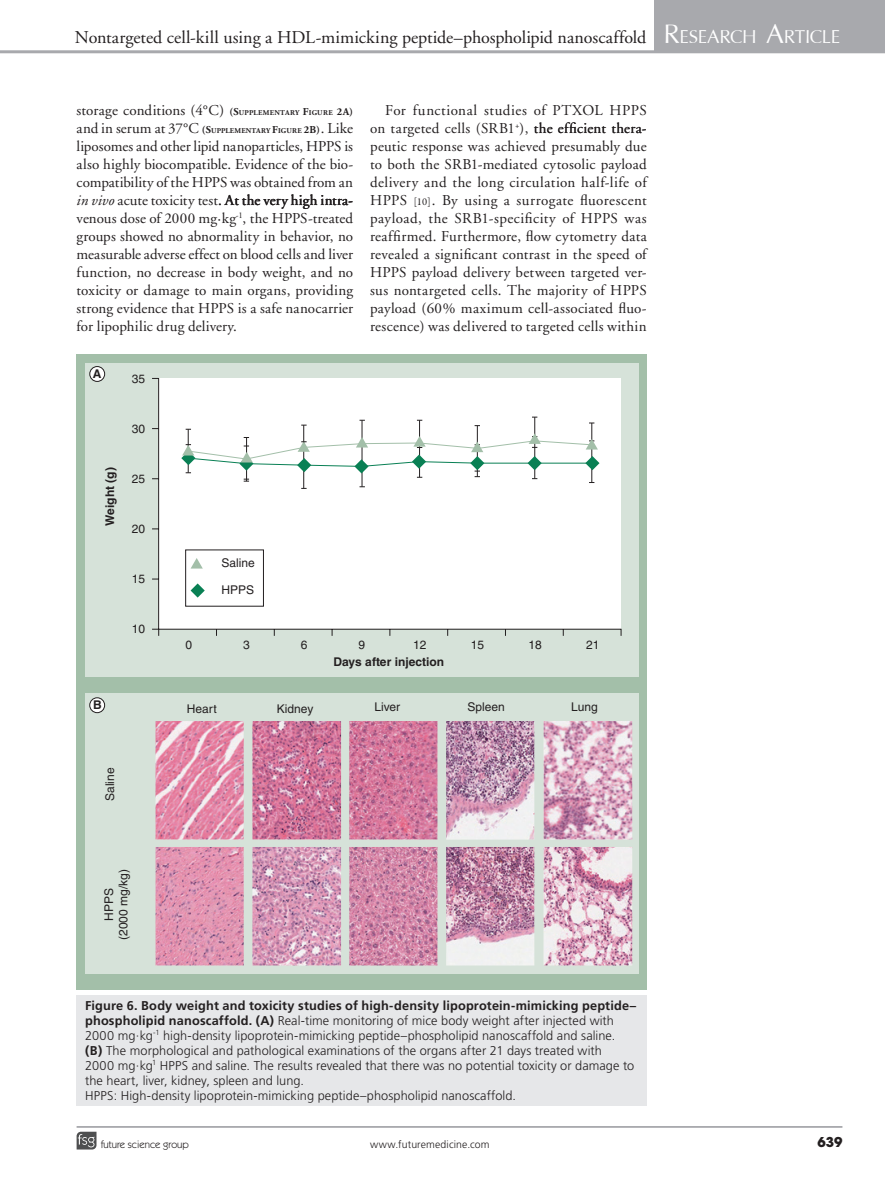
<style>
.page{position:relative;width:885px;height:1191px;background:#fff}
.page>*{position:absolute;margin:0;border:0;box-sizing:border-box;transform-origin:0 0}
.t1{font:29.4px "Iris UPC";letter-spacing:-.015em;color:#fff}
.t2{font:18px "Adobe Garamond";color:#231f20}
.bodyindent{font:15px/18px "Adobe Garamond";letter-spacing:.01em;color:#231f20;text-align:justify}
.t3{font:700 13.5px "Avant Garde";color:#231f20}
.figurecaption{font:300 12.75px/15px "Frutiger";letter-spacing:.005em;color:#231f20}
.t4{font:12px/14.4px "Helvetica";color:#231f20;text-align:center}
.t5{font:700 12px "Helvetica";color:#231f20}
.t6{font:300 10.5px "Frutiger";letter-spacing:.01em;color:#231f20}
.t7{font:10.5px "Itc Kabel";color:#231f20}
.s1{font-size:42px}
.s2{font-weight:700;font-size:10.5px}
.s3{font-weight:700;font-size:7.35px}
.s4{font-style:italic}
.s5{font-family:"Garamond Premr Pro";font-size:10.5px}
.s6{font-weight:700}
</style>
<div class="page">
<svg style="left:77px;top:1131px;width:19px;height:18px"></svg>
<hr style="left:0;top:50px;width:884px;height:3px;background:#a8a9ad">
<div style="left:654px;top:0;width:230px;height:51px;background:#a8a9ad"></div>
<hr style="left:77px;top:1126px;width:765px;height:1px;background:#a8a9ad">
<div style="left:77px;top:354px;width:569px;height:635px;background:#a3bfa9"></div>
<div style="left:85px;top:693px;width:553px;height:280px;background:#d6e2d9"></div>
<img style="left:155px;top:721px;width:477px;height:244px">
<div style="left:85px;top:363px;width:553px;height:313px;background:#d6e2d9"></div>
<svg style="left:152px;top:377px;width:470px;height:259px;background:#fafbfa"></svg>
<svg style="left:190px;top:583px;width:15px;height:14px"></svg>
<svg style="left:190px;top:558px;width:13px;height:10px"></svg>
<svg style="left:181px;top:417px;width:418px;height:72px;background:#f0f5f3"></svg>
<div style="left:185px;top:549px;width:79px;height:57px;border:1px solid #231f20"></div>
<div style="left:90px;top:366px;width:15px;height:15px;background:#fff;border-radius:50%"></div>
<div style="left:89px;top:366px;width:16px;height:16px;border:1px solid #231f20;border-radius:50%"></div>
<div style="left:90px;top:698px;width:15px;height:14px;background:#fff;border-radius:50%"></div>
<div style="left:89px;top:697px;width:16px;height:16px;border:1px solid #231f20;border-radius:50%"></div>
<div style="left:77px;top:995px;width:569px;height:111px;background:#e6e7e9"></div>
<p class="t2" style="left:75px;top:27px;width:572px">Nontargeted cell-kill using a HDL-mimicking peptide–phospholipid nanoscaffold</p>
<h1 class="t1" style="left:663px;top:14px;width:178px"><span class="s1">R</span>esearch <span class="s1">A</span>rticle</h1>
<p class="bodyindent" style="left:77px;top:101px;width:278px">storage conditions (4°C) <span class="s2">(S</span><span class="s3">UPPLEMENTARY</span> <span class="s2">F</span><span class="s3">IGURE</span> <span class="s2">2A) </span>and in serum at 37°C <span class="s2">(S</span><span class="s3">UPPLEMENTARY</span> <span class="s2">F</span><span class="s3">IGURE</span> <span class="s2">2B)</span>. Like liposomes and other lipid nanoparticles, HPPS is also highly biocompatible. Evidence of the bio&shy;compatibility of the HPPS was obtained from an <span class="s4">in vivo</span> acute toxicity test. At the very high intra&shy;venous dose of 2000 mg·kg<sup>-1</sup>, the HPPS-treated groups showed no abnormality in behavior, no measurable adverse effect on blood cells and liver function, no decrease in body weight, and no toxicity or damage to main organs, providing strong evidence that HPPS is a safe nanocarrier for lipophilic drug delivery.</p>
<p class="t5" style="left:93px;top:366px;width:10px">A</p>
<p class="t4" style="left:132px;top:371px;width:15px">35</p>
<p class="t5" style="left:103px;top:526px;width:60px;rotate:-90deg">Weight (g)</p>
<p class="t4" style="left:132px;top:421px;width:15px">30</p>
<p class="t4" style="left:132px;top:471px;width:15px">25</p>
<p class="t4" style="left:132px;top:521px;width:15px">20</p>
<p class="t4" style="left:132px;top:572px;width:15px">15</p>
<p class="t4" style="left:132px;top:622px;width:15px">10</p>
<p class="t4" style="left:221px;top:555px;width:35px">Saline</p>
<p class="t4" style="left:221px;top:583px;width:34px">HPPS</p>
<p class="bodyindent" style="left:370px;top:101px;width:278px;text-indent:15px">For functional studies of PTXOL HPPS on targeted cells (SRB1<sup>+</sup>), the efficient thera&shy;peutic response was achieved presumably due to both the SRB1-mediated cytosolic payload delivery and the long circulation half-life of HPPS <span class="s5">[10]</span>. By using a surrogate fluorescent payload, the SRB1-specificity of HPPS was reaffirmed. Furthermore, flow cytometry data revealed a significant contrast in the speed of HPPS payload delivery between targeted ver&shy;sus nontargeted cells. The majority of HPPS payload (60% maximum cell-associated fluo&shy;rescence) was delivered to targeted cells within</p>
<p class="t4" style="left:185px;top:637px;width:8px">0</p>
<p class="t4" style="left:243px;top:637px;width:8px">3</p>
<p class="t4" style="left:301px;top:637px;width:8px">6</p>
<p class="t4" style="left:358px;top:637px;width:8px">9</p>
<p class="t4" style="left:413px;top:637px;width:15px">12</p>
<p class="t4" style="left:470px;top:637px;width:15px">15</p>
<p class="t4" style="left:528px;top:637px;width:15px">18</p>
<p class="t4" style="left:586px;top:637px;width:15px">21</p>
<p class="t5" style="left:93px;top:698px;width:10px">B</p>
<p class="t4" style="left:103px;top:801px;width:35px;rotate:-90deg">Saline</p>
<p class="t4" style="left:102px;top:940px;width:72px;rotate:-90deg">HPPS<br>(2000 mg/kg)</p>
<p class="t5" style="left:333px;top:654px;width:112px">Days after injection</p>
<p class="t4" style="left:187px;top:701px;width:31px">Heart</p>
<p class="t4" style="left:277px;top:701px;width:38px">Kidney</p>
<p class="t4" style="left:374px;top:700px;width:27px">Liver</p>
<p class="t4" style="left:467px;top:700px;width:39px">Spleen</p>
<p class="t4" style="left:571px;top:700px;width:28px">Lung</p>
<p class="figurecaption" style="left:85px;top:997px;width:552px"><span class="s6">Figure 6. Body weight and toxicity studies of high-density lipoprotein-mimicking peptide– phospholipid nanoscaffold. (A)</span> Real-time monitoring of mice body weight after injected with 2000 mg·kg<sup>-1</sup> high-density lipoprotein-mimicking peptide–phospholipid nanoscaffold and saline.<br><span class="s6">(B)</span> The morphological and pathological examinations of the organs after 21 days treated with<br>2000 mg·kg<sup>1</sup> HPPS and saline. The results revealed that there was no potential toxicity or damage to the heart, liver, kidney, spleen and lung.<br>HPPS: High-density lipoprotein-mimicking peptide–phospholipid nanoscaffold.</p>
<p class="t7" style="left:101px;top:1138px;width:90px">future science group</p>
<p class="t6" style="left:370px;top:1138px;width:121px">www.futuremedicine.com</p>
<p class="t3" style="left:817px;top:1133px;width:27px">639</p>
</div>
